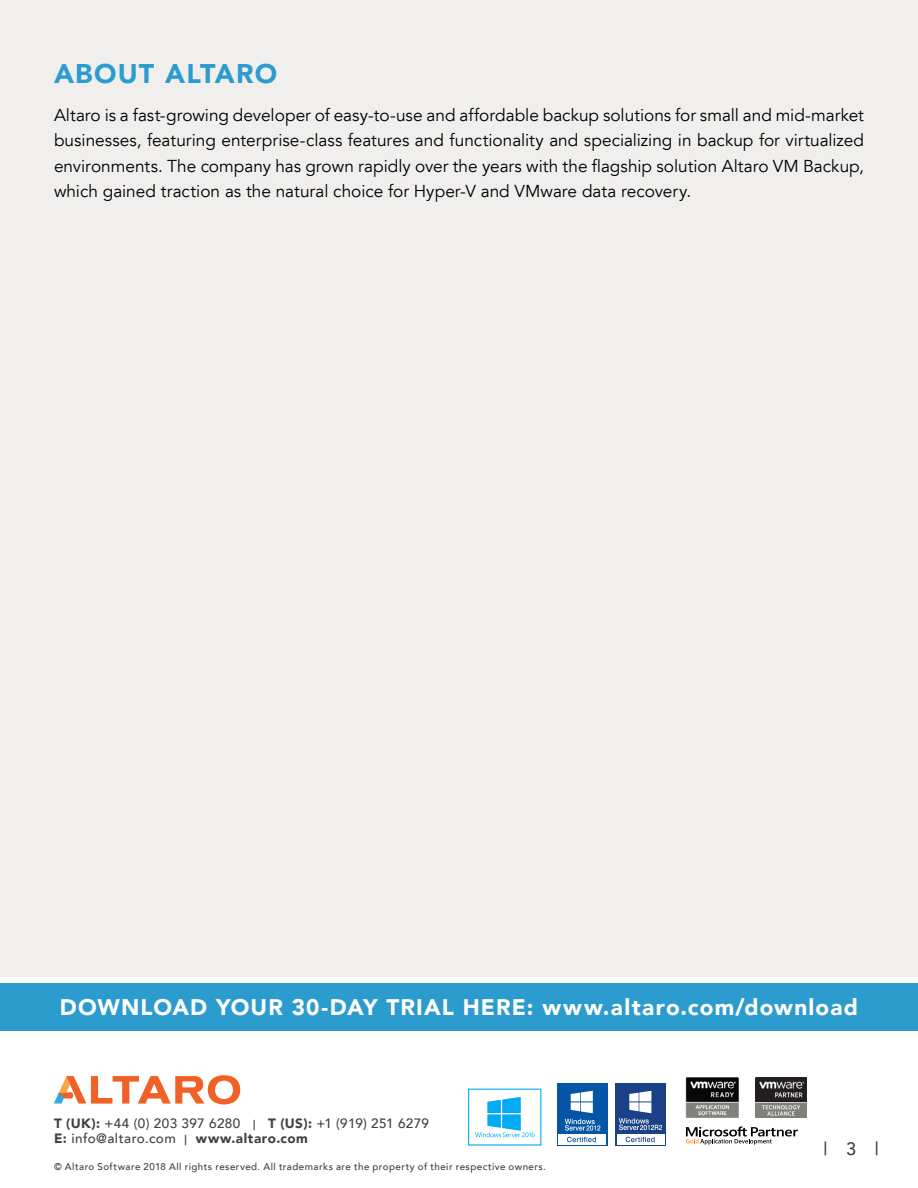
<style>
.page{position:relative;width:918px;height:1188px;background:#fff}
.page>*{position:absolute;margin:0;border:0;box-sizing:border-box;transform-origin:0 0}
.t1{font:900 27px "Avenir LT";letter-spacing:.045em;color:#2c9cce}
.t2{font:900 22.5px "Avenir LT";letter-spacing:.05em;color:#fff}
.t3{font:500 18px "Avenir LT";color:#414042}
.t4{font:17.25px/25.5px "Avenir LT";color:#000;text-align:justify}
.t5{font:500 13.5px/15px "Avenir LT";letter-spacing:.03em;color:#414042}
.t6{font:500 9.75px "Avenir LT";letter-spacing:.045em;color:#414042}
.s1{font-weight:900}
</style>
<div class="page">
<div style="left:0;top:983px;width:918px;height:48px;background:#2c9cce"></div>
<div style="left:616px;top:1083px;width:50px;height:62px;background:#1a4086"></div>
<svg style="left:619px;top:1091px;width:43px;height:39px"></svg>
<div style="left:617px;top:1134px;width:48px;height:10px;background:#fff"></div>
<svg style="left:626px;top:1137px;width:29px;height:5px"></svg>
<div style="left:557px;top:1083px;width:50px;height:62px;background:#0455a5"></div>
<svg style="left:571px;top:1091px;width:22px;height:22px"></svg>
<div style="left:558px;top:1134px;width:48px;height:10px;background:#fff"></div>
<svg style="left:567px;top:1137px;width:29px;height:5px"></svg>
<svg style="left:565px;top:1119px;width:35px;height:12px"></svg>
<svg style="left:686px;top:1126px;width:112px;height:19px"></svg>
<img style="left:685px;top:1077px;width:54px;height:41px">
<img style="left:755px;top:1077px;width:52px;height:41px">
<svg style="left:54px;top:1075px;width:186px;height:29px"></svg>
<div style="left:468px;top:1089px;width:73px;height:57px;border:1px solid #03abf2"></div>
<svg style="left:475px;top:1097px;width:60px;height:41px"></svg>
<div style="left:0;top:0;width:918px;height:977px;background:#f0efee"></div>
<h1 class="t1" style="left:54px;top:57px;width:225px">ABOUT ALTARO</h1>
<p class="t4" style="left:54px;top:102px;width:811px">Altaro is a fast-growing developer of easy-to-use and affordable backup solutions for small and mid-market businesses, featuring enterprise-class features and functionality and specializing in backup for virtualized environments. The company has grown rapidly over the years with the flagship solution Altaro VM Backup, which gained traction as the natural choice for Hyper-V and VMware data recovery.</p>
<h2 class="t2" style="left:60px;top:993px;width:800px">DOWNLOAD YOUR 30-DAY TRIAL HERE: www.altaro.com/download</h2>
<p class="t5" style="left:54px;top:1116px;width:377px"><span class="s1">T (UK):</span> +44 (0) 203 397 6280 | <span class="s1">T (US):</span> +1 (919) 251 6279<br><span class="s1">E:</span> info@altaro.com | <span class="s1">www.altaro.com</span></p>
<p class="t6" style="left:54px;top:1161px;width:494px">© Altaro Software 2018 All rights reserved. All trademarks are the property of their respective owners.</p>
<p class="t3" style="left:824px;top:1138px;width:57px">| 3 |</p>
</div>
